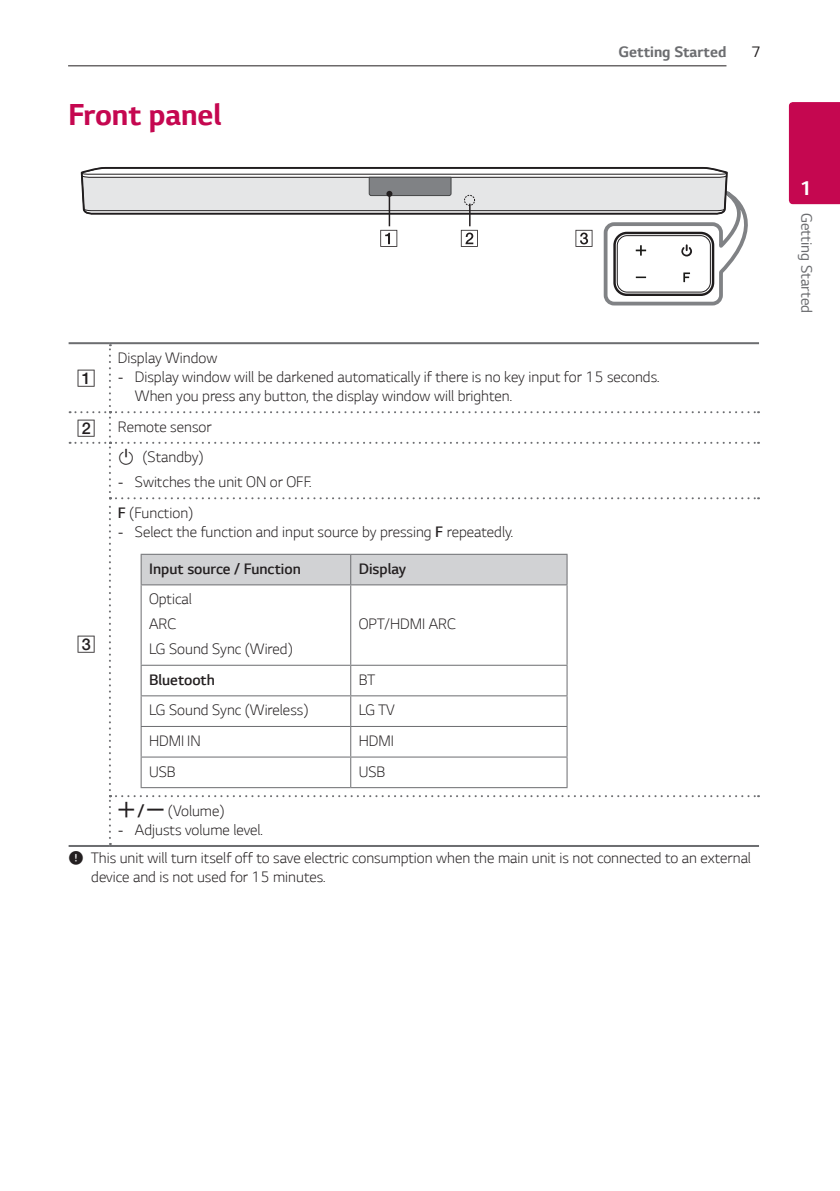
<style>
.page{position:relative;width:840px;height:1191px;background:#fff}
.page>*{position:absolute;margin:0;border:0;box-sizing:border-box;transform-origin:0 0}
.t1{font:700 32px "LG Smart";color:#c50750}
.t2{font:700 21px "LG Smart";color:#fff}
.t3{font:300 16px/24.8px "LG Smart";color:#231f20}
.t4{font:300 16px "LG Smart";color:#231f20}
.t5{font:700 16px "LG Smart";color:#6c6d70}
.t6{font:16px "LG Smart";color:#6c6d70}
.t7{font:16px "UPSYS Boxed Number";color:#231f20}
.t8{font:16px "LG Smart";color:#231f20}
.s1{font-weight:400}
.s2{font-family:"UPSYS Common";font-weight:400}
.s3{font-style:inherit}
.s4{font-family:"UPSYS Font 2013 Basic";font-weight:400}
</style>
<div class="page">
<hr style="left:68px;top:65px;width:658px;height:1px;background:#231f20">
<div style="left:788px;top:102px;width:51px;height:102px;background:#c50750"></div>
<svg style="left:81px;top:167px;width:666px;height:138px"></svg>
<hr style="left:69px;top:342px;width:41px;height:2px;background:#6c6d70">
<hr style="left:110px;top:342px;width:648px;height:2px;background:#6c6d70">
<hr style="left:69px;top:845px;width:41px;height:2px;background:#6c6d70">
<hr style="left:110px;top:845px;width:648px;height:2px;background:#6c6d70">
<svg style="left:70px;top:344px;width:688px;height:501px"></svg>
<hr style="left:140px;top:756px;width:210px;height:1px;background:#6c6d70">
<hr style="left:140px;top:757px;width:1px;height:30px;background:#6c6d70">
<hr style="left:350px;top:756px;width:217px;height:1px;background:#6c6d70">
<hr style="left:350px;top:757px;width:1px;height:30px;background:#6c6d70">
<hr style="left:566px;top:757px;width:1px;height:30px;background:#6c6d70">
<hr style="left:140px;top:787px;width:210px;height:1px;background:#6c6d70">
<hr style="left:350px;top:787px;width:217px;height:1px;background:#6c6d70">
<h1 class="t1" style="left:68px;top:95px;width:155px">Front panel</h1>
<p class="t5" style="left:618px;top:42px;width:109px">Getting Started</p>
<p class="t8" style="left:751px;top:42px;width:11px">7</p>
<p class="t7" style="left:77px;top:369px;width:21px">A</p>
<p class="t3" style="left:118px;top:345px;width:101px">Display Window</p>
<p class="t3" style="left:135px;top:367px;width:526px;line-height:19.2px;text-indent:-17px"><span class="s1">-</span> Display window will be darkened automatically if there is no key input for 15 seconds.<br>When you press any button, the display window will brighten.</p>
<p class="t7" style="left:77px;top:419px;width:21px">B</p>
<p class="t3" style="left:118px;top:414px;width:95px">Remote sensor</p>
<p class="t7" style="left:77px;top:636px;width:21px">C</p>
<p class="t3" style="left:118px;top:444px;width:87px"><span class="s2">1</span> (Standby)</p>
<p class="t3" style="left:118px;top:466px;width:195px;line-height:30.6px"><span class="s1">-</span> Switches the unit ON or OFF.<br><span class="s3">F</span> (Function)</p>
<p class="t3" style="left:118px;top:519px;width:396px"><span class="s1">-</span> Select the function and input source by pressing <span class="s3">F</span> repeatedly.</p>
<p class="t4" style="left:149px;top:559px;width:153px">Input source / Function</p>
<p class="t4" style="left:358px;top:559px;width:49px">Display</p>
<p class="t3" style="left:149px;top:586px;width:145px">Optical<br>ARC<br>LG Sound Sync (Wired)</p>
<p class="t3" style="left:358px;top:611px;width:99px">OPT/HDMI ARC</p>
<p class="t4" style="left:149px;top:670px;width:67px">Bluetooth</p>
<p class="t3" style="left:358px;top:667px;width:18px">BT</p>
<p class="t3" style="left:149px;top:697px;width:160px">LG Sound Sync (Wireless)</p>
<p class="t3" style="left:358px;top:697px;width:37px">LG TV</p>
<p class="t3" style="left:149px;top:728px;width:53px">HDMI IN</p>
<p class="t3" style="left:358px;top:728px;width:37px">HDMI</p>
<p class="t3" style="left:149px;top:759px;width:28px">USB</p>
<p class="t3" style="left:358px;top:759px;width:28px">USB</p>
<p class="t3" style="left:118px;top:798px;width:108px"><span class="s4">o</span><span class="s2">/</span><span class="s4">p</span> (Volume)</p>
<p class="t3" style="left:69px;top:815px;width:683px;line-height:28.4px;text-indent:49px"><span class="s1">-</span> Adjusts volume level.<br><span class="s2">,</span> This unit will turn itself off to save electric consumption when the main unit is not connected to an external</p>
<p class="t3" style="left:91px;top:864px;width:236px">device and is not used for 15 minutes.</p>
<h2 class="t2" style="left:799px;top:175px;width:13px">1</h2>
<p class="t6" style="left:815px;top:213px;width:102px;rotate:90deg">Getting Started</p>
</div>
